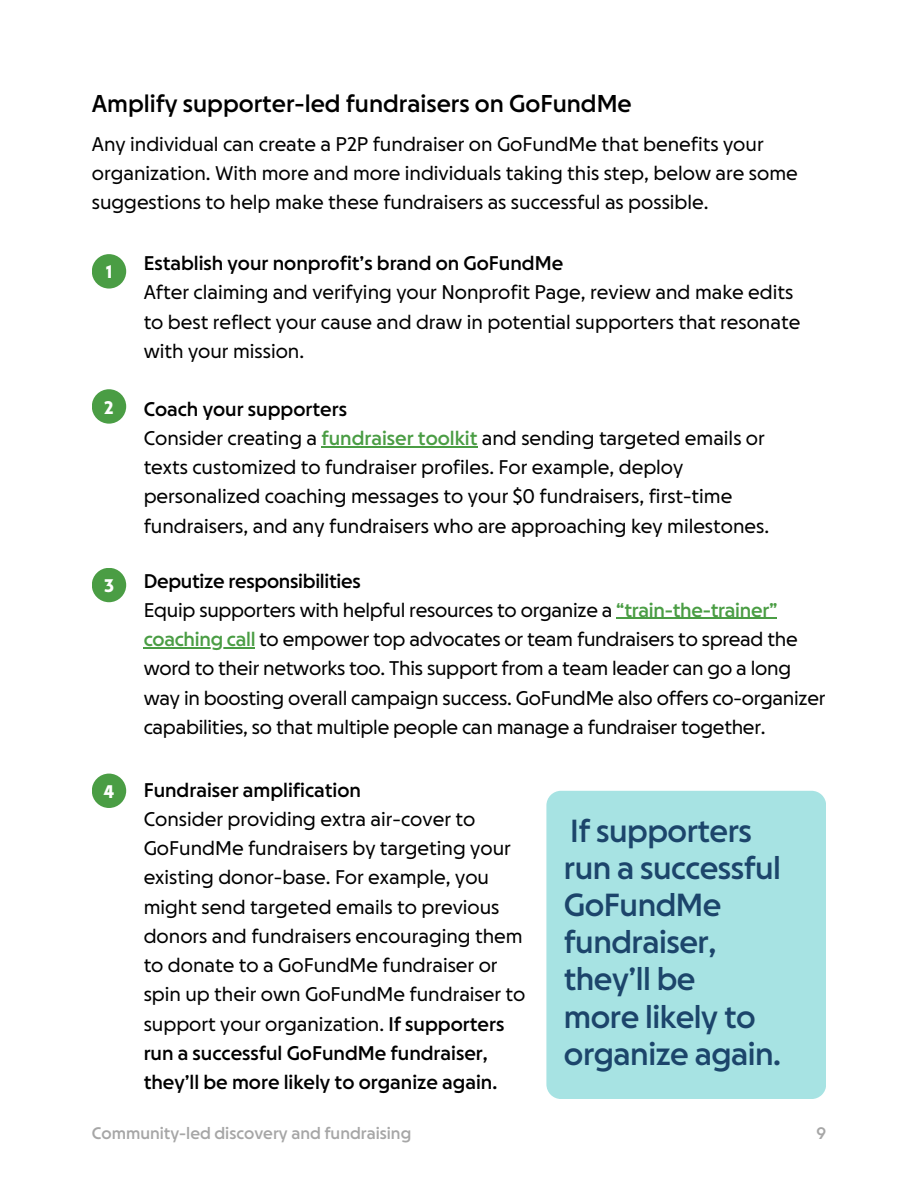
<style>
.page{position:relative;width:918px;height:1188px;background:#fff}
.page>*{position:absolute;margin:0;border:0;box-sizing:border-box;transform-origin:0 0}
.t1{font:500 31.5px/37.2px "Go Fund Me Sans";letter-spacing:-.015em;color:#1c456b}
.t2{font:500 24px "Go Fund Me Sans";color:#000}
.t3{font:19.5px/29.2px "Go Fund Me Sans";color:#000}
.t4{font:500 19.5px "Go Fund Me Sans";color:#000}
.t5{font:700 18px "Go Fund Me Sans";color:#fff}
.t6{font:500 16.5px "Go Fund Me Sans";color:#a6a6a6}
.s1{font-weight:500}
.s2{font-weight:500;color:#4a9d44}
</style>
<div class="page">
<hr style="left:321px;top:446px;width:156px;height:1px;background:#4a9d44">
<hr style="left:616px;top:618px;width:161px;height:1px;background:#4a9d44">
<hr style="left:144px;top:647px;width:111px;height:1px;background:#4a9d44">
<div style="left:92px;top:254px;width:34px;height:35px;background:#4a9d44;border-radius:50%"></div>
<div style="left:92px;top:389px;width:34px;height:35px;background:#4a9d44;border-radius:50%"></div>
<div style="left:92px;top:568px;width:34px;height:34px;background:#4a9d44;border-radius:50%"></div>
<div style="left:92px;top:774px;width:34px;height:34px;background:#4a9d44;border-radius:50%"></div>
<div style="left:546px;top:791px;width:280px;height:308px;background:#a7e3e3"></div>
<p class="t2" style="left:92px;top:93px;width:542px">Amplify supporter-led fundraisers on GoFundMe</p>
<p class="t3" style="left:92px;top:130px;width:708px">Any individual can create a P2P fundraiser on GoFundMe that benefits your organization. With more and more individuals taking this step, below are some suggestions to help make these fundraisers as successful as possible.</p>
<p class="t5" style="left:106px;top:264px;width:8px">1</p>
<p class="t5" style="left:104px;top:399px;width:11px">2</p>
<p class="t5" style="left:104px;top:578px;width:11px">3</p>
<p class="t4" style="left:144px;top:254px;width:421px">Establish your nonprofit’s brand on GoFundMe</p>
<p class="t3" style="left:144px;top:279px;width:658px">After claiming and verifying your Nonprofit Page, review and make edits to best reflect your cause and draw in potential supporters that resonate with your mission.</p>
<p class="t3" style="left:144px;top:395px;width:627px"><span class="s1">Coach your supporters<br></span>Consider creating a <span class="s2">fundraiser toolkit</span> and sending targeted emails or texts customized to fundraiser profiles. For example, deploy personalized coaching messages to your $0 fundraisers, first-time fundraisers, and any fundraisers who are approaching key milestones.</p>
<p class="t3" style="left:144px;top:567px;width:683px"><span class="s1">Deputize responsibilities<br></span>Equip supporters with helpful resources to organize a <span class="s2">“train-the-trainer” coaching call</span> to empower top advocates or team fundraisers to spread the word to their networks too. This support from a team leader can go a long way in boosting overall campaign success. GoFundMe also offers co-organizer capabilities, so that multiple people can manage a fundraiser together.</p>
<p class="t5" style="left:104px;top:783px;width:12px">4</p>
<p class="t4" style="left:144px;top:781px;width:219px">Fundraiser amplification</p>
<p class="t3" style="left:144px;top:805px;width:383px">Consider providing extra air-cover to GoFundMe fundraisers by targeting your existing donor-base. For example, you might send targeted emails to previous donors and fundraisers encouraging them to donate to a GoFundMe fundraiser or spin up their own GoFundMe fundraiser to support your organization. <span class="s1">If supporters run a successful GoFundMe fundraiser, they’ll be more likely to organize again.</span></p>
<h1 class="t1" style="left:564px;top:814px;width:219px">If supporters run a successful<br>GoFundMe fundraiser, they’ll be<br>more likely to organize again.</h1>
<p class="t6" style="left:92px;top:1125px;width:321px">Community-led discovery and fundraising</p>
<p class="t6" style="left:816px;top:1125px;width:11px">9</p>
</div>
